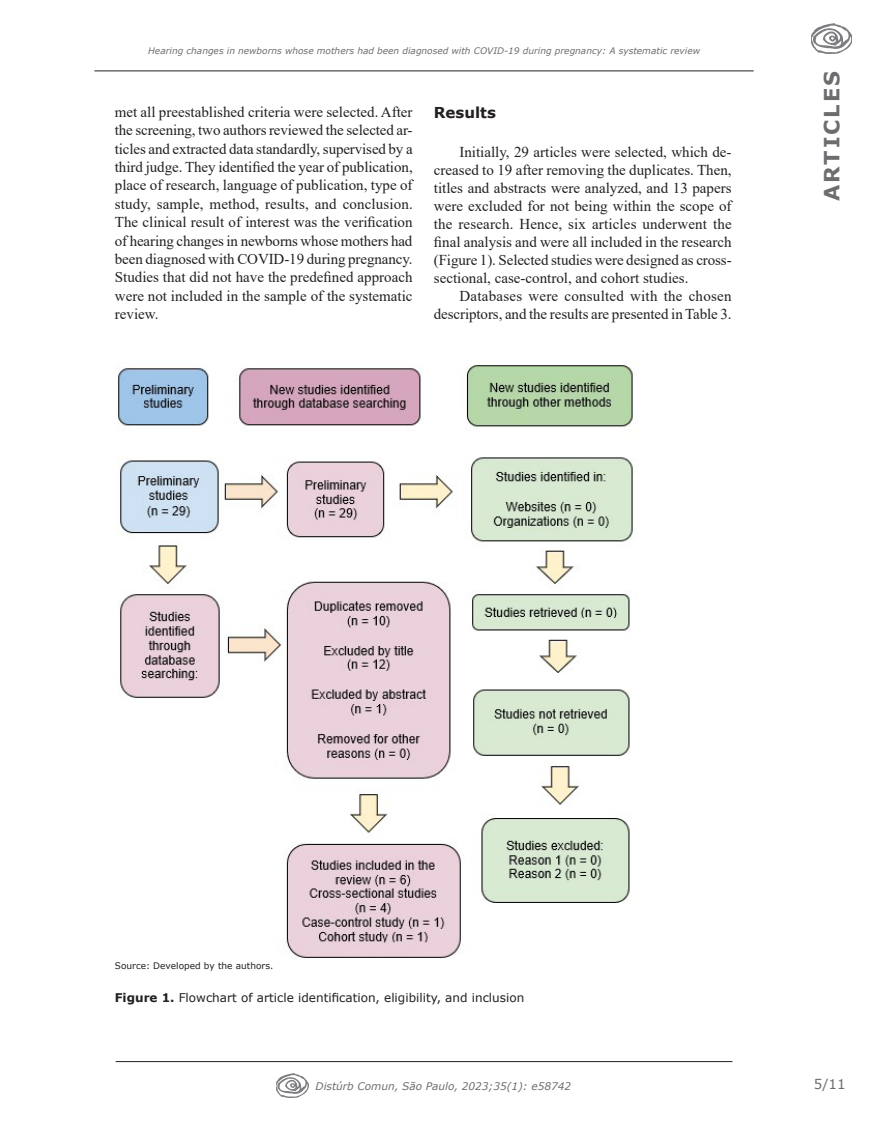
<style>
.page{position:relative;width:872px;height:1132px;background:#fff}
.page>*{position:absolute;margin:0;border:0;box-sizing:border-box;transform-origin:0 0}
.t1{font:700 21px "Verdana";letter-spacing:.1em;color:#6c6d70}
.Corpo_do_texto_ing{font:15px/18.5px "Times New Roman";color:#231f20;text-align:justify}
.Sub_nivel_1{font:700 15px "Verdana";color:#231f20}
.t2{font:13.5px "Verdana";color:#6c6d70}
.Tabelas_e_Gráficos{font:12px "Verdana";color:#231f20}
.t3{font:italic 10.5px "Verdana";color:#6c6d70}
.t4{font:italic 9px "Verdana";color:#6c6d70}
.Legenda_grafico{font:9px "Verdana";color:#231f20}
.s1{font-weight:700}
</style>
<div class="page">
<hr style="left:94px;top:70px;width:659px;height:1px;background:#231f20">
<img style="left:811px;top:24px;width:40px;height:29px">
<hr style="left:116px;top:1060px;width:616px;height:1px;background:#231f20">
<img style="left:276px;top:1073px;width:32px;height:23px">
<img style="left:116px;top:365px;width:517px;height:593px">
<p class="t4" style="left:148px;top:44px;width:553px">Hearing changes in newborns whose mothers had been diagnosed with COVID-19 during pregnancy: A systematic review</p>
<p class="Corpo_do_texto_ing" style="left:115px;top:102px;width:299px">met all preestablished criteria were selected. After the screening, two authors reviewed the selected ar&shy;ticles and extracted data standardly, supervised by a third judge. They identified the year of publication, place of research, language of publication, type of study, sample, method, results, and conclusion.<br>The clinical result of interest was the verification of hearing changes in newborns whose mothers had been diagnosed with COVID-19 during pregnancy.<br>Studies that did not have the predefined approach were not included in the sample of the systematic review.</p>
<p class="Sub_nivel_1" style="left:434px;top:102px;width:64px">Results</p>
<p class="Corpo_do_texto_ing" style="left:434px;top:143px;width:299px;line-height:18px;text-indent:26px">Initially, 29 articles were selected, which de&shy;creased to 19 after removing the duplicates. Then, titles and abstracts were analyzed, and 13 papers were excluded for not being within the scope of the research. Hence, six articles underwent the final analysis and were all included in the research (Figure 1). Selected studies were designed as cross&shy;sectional, case-control, and cohort studies.</p>
<p class="Corpo_do_texto_ing" style="left:434px;top:287px;width:299px;line-height:18px;text-align:right">Databases were consulted with the chosen descriptors, and the results are presented in Table 3.</p>
<h1 class="t1" style="left:817px;top:201px;width:132px;rotate:-90deg">ARTICLES</h1>
<p class="Legenda_grafico" style="left:115px;top:959px;width:160px">Source: Developed by the authors.</p>
<p class="Tabelas_e_Gráficos" style="left:115px;top:988px;width:411px"><span class="s1">Figure 1.</span> Flowchart of article identification, eligibility, and inclusion</p>
<p class="t3" style="left:315px;top:1078px;width:257px">Distúrb Comun, São Paulo, 2023;35(1): e58742</p>
<p class="t2" style="left:813px;top:1074px;width:33px">5/11</p>
</div>
